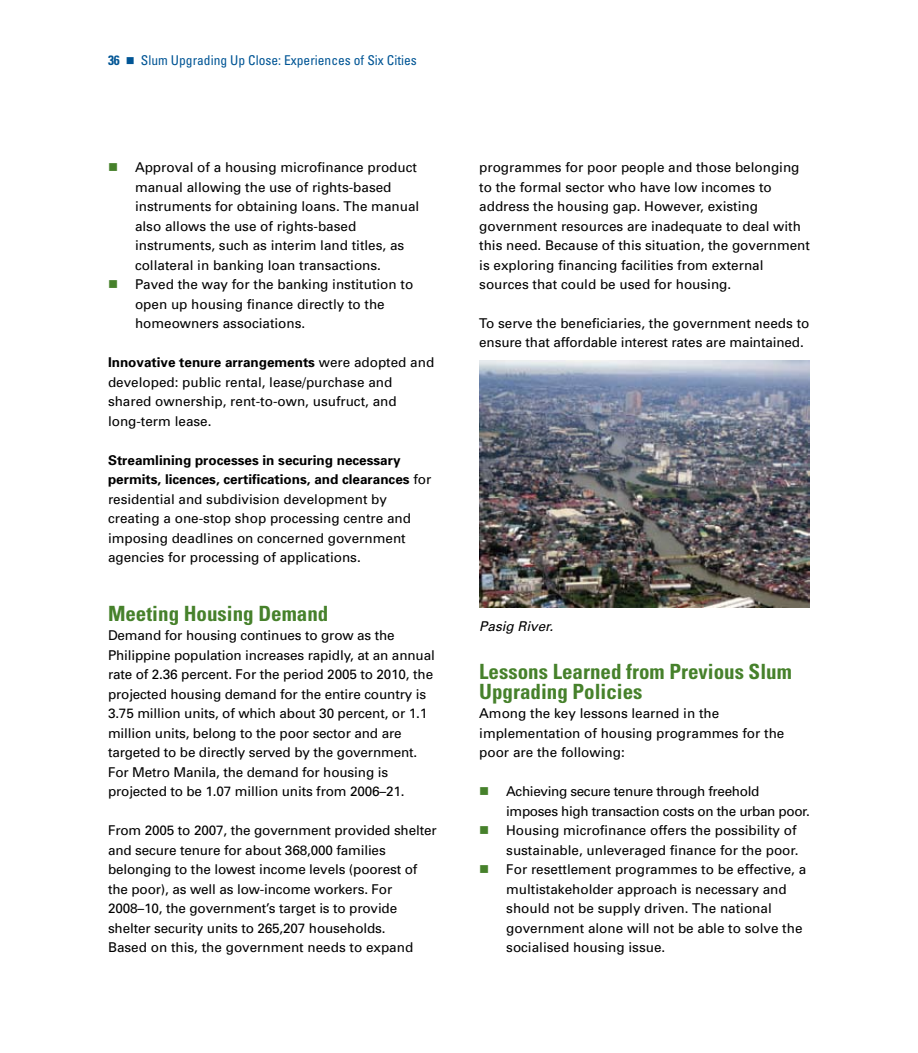
<style>
.page{position:relative;width:918px;height:1053px;background:#fff}
.page>*{position:absolute;margin:0;border:0;box-sizing:border-box;transform-origin:0 0}
.t1{font:700 condensed 21px/19.5px "Univers";color:#46812b}
.t2{font:13.5px/19.5px "Univers";color:#000}
.t3{font:13.5px/19.5px "Univers";letter-spacing:-.025em;color:#000}
.t4{font:condensed 13.5px "Univers";color:#005595}
.t5{font:italic 13.5px "Univers";color:#000}
.s1{font-weight:700}
.s2{color:#46812b}
</style>
<div class="page">
<img style="left:480px;top:360px;width:330px;height:248px">
<p class="t4" style="left:108px;top:52px;width:310px"><span class="s1">36</span> ■ Slum Upgrading Up Close: Experiences of Six Cities</p>
<p class="t2" style="left:135px;top:158px;width:286px;text-indent:-27px"><span class="s2">■</span> Approval of a housing microfinance product manual allowing the use of rights-based instruments for obtaining loans. The manual also allows the use of rights-based instruments, such as interim land titles, as collateral in banking loan transactions.</p>
<p class="t2" style="left:135px;top:275px;width:280px;text-indent:-27px"><span class="s2">■</span> Paved the way for the banking institution to open up housing finance directly to the homeowners associations.</p>
<p class="t2" style="left:108px;top:353px;width:328px"><span class="s1">Innovative tenure arrangements</span> were adopted and developed: public rental, lease/purchase and shared ownership, rent-to-own, usufruct, and long-term lease.</p>
<p class="t2" style="left:108px;top:450px;width:325px"><span class="s1">Streamlining processes in securing necessary permits, licences, certifications, and clearances</span> for residential and subdivision development by creating a one-stop shop processing centre and imposing deadlines on concerned government agencies for processing of applications.</p>
<h1 class="t1" style="left:108px;top:603px;width:222px">Meeting Housing Demand</h1>
<p class="t2" style="left:108px;top:626px;width:328px">Demand for housing continues to grow as the Philippine population increases rapidly, at an annual rate of 2.36 percent. For the period 2005 to 2010, the projected housing demand for the entire country is 3.75 million units, of which about 30 percent, or 1.1 million units, belong to the poor sector and are targeted to be directly served by the government.<br>For Metro Manila, the demand for housing is projected to be 1.07 million units from 2006–21.</p>
<p class="t2" style="left:108px;top:821px;width:330px">From 2005 to 2007, the government provided shelter and secure tenure for about 368,000 families belonging to the lowest income levels (poorest of the poor), as well as low-income workers. For 2008–10, the government’s target is to provide shelter security units to 265,207 households.<br>Based on this, the government needs to expand</p>
<p class="t2" style="left:479px;top:158px;width:332px">programmes for poor people and those belonging to the formal sector who have low incomes to address the housing gap. However, existing government resources are inadequate to deal with this need. Because of this situation, the government is exploring financing facilities from external sources that could be used for housing.</p>
<p class="t2" style="left:479px;top:314px;width:332px">To serve the beneficiaries, the government needs to ensure that affordable interest rates are maintained.</p>
<p class="t5" style="left:479px;top:619px;width:76px">Pasig River.</p>
<h1 class="t1" style="left:479px;top:662px;width:314px">Lessons Learned from Previous Slum<br>Upgrading Policies</h1>
<p class="t2" style="left:479px;top:704px;width:307px">Among the key lessons learned in the implementation of housing programmes for the poor are the following:</p>
<p class="t3" style="left:506px;top:782px;width:305px;text-indent:-27px"><span class="s2">■</span> Achieving secure tenure through freehold imposes high transaction costs on the urban poor.</p>
<p class="t2" style="left:479px;top:821px;width:321px;text-align:right"><span class="s2">■</span> Housing microfinance offers the possibility of sustainable, unleveraged finance for the poor.</p>
<p class="t2" style="left:506px;top:860px;width:302px;text-indent:-27px"><span class="s2">■</span> For resettlement programmes to be effective, a multistakeholder approach is necessary and should not be supply driven. The national government alone will not be able to solve the socialised housing issue.</p>
</div>
